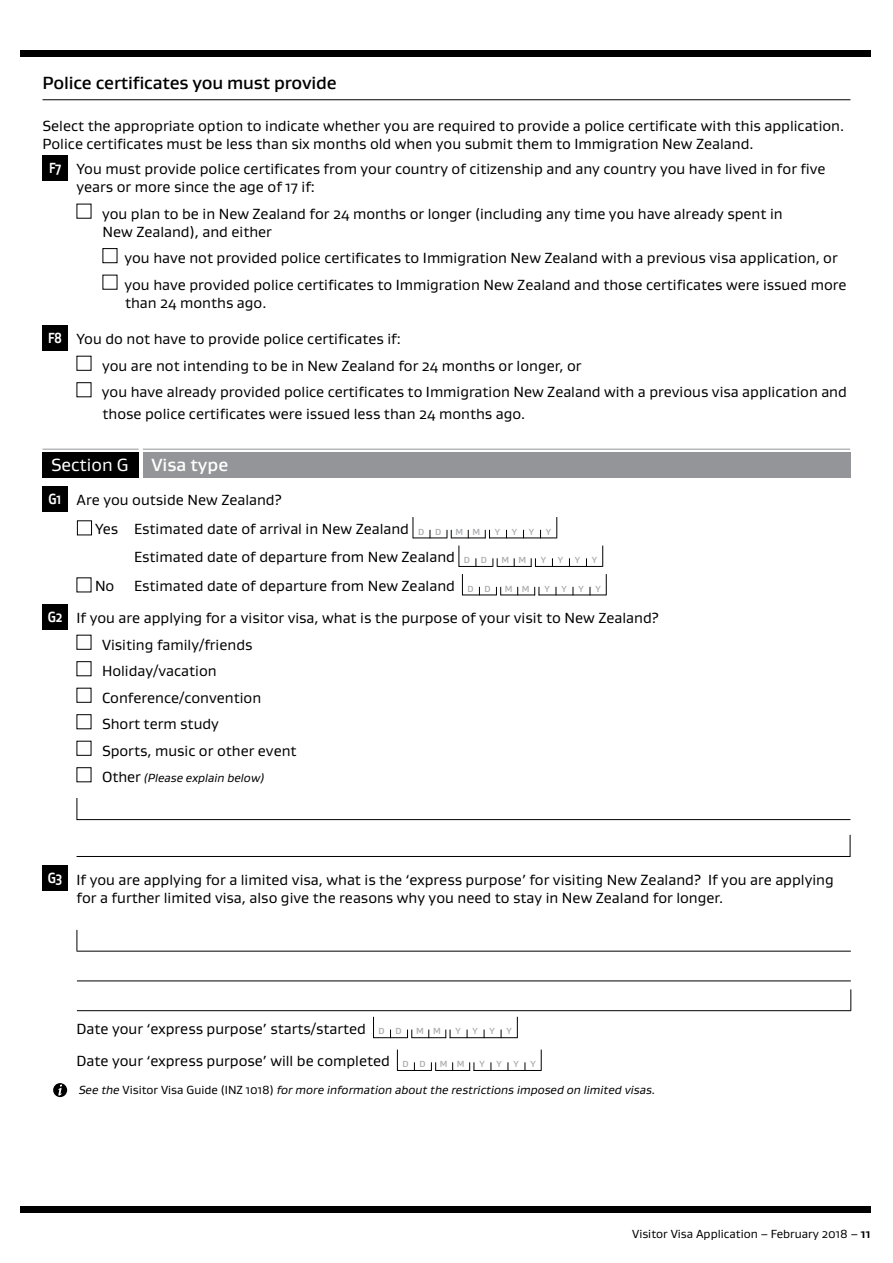
<style>
.page{position:relative;width:893px;height:1263px;background:#fff}
.page>*{position:absolute;margin:0;border:0;box-sizing:border-box;transform-origin:0 0}
.t1{font:500 18px "Gustan";letter-spacing:-.01em;color:#000}
.t2{font:18px "Gustan";color:#fff}
.t3{font:500 18px "Gustan";color:#fff}
.t4{font:15px/26.5px "Gustan";color:#000}
.t5{font:italic 12px "Gustan";color:#000}
.t6{font:12px "Gustan";color:#000}
.t7{font:500 9px "Gustan";color:#a7a9ac}
.s1{font-weight:700;color:#fff}
.s2{font-weight:500;font-size:9px;color:#a7a9ac}
.s3{font-style:normal;font-size:15px}
.s4{font-style:normal}
.s5{font-weight:700}
</style>
<div class="page">
<div style="left:20px;top:50px;width:850px;height:7px;background:#000"></div>
<div style="left:20px;top:1206px;width:850px;height:7px;background:#000"></div>
<hr style="left:43px;top:99px;width:807px;height:1px;background:#000">
<div style="left:43px;top:155px;width:25px;height:25px;background:#000"></div>
<div style="left:103px;top:248px;width:14px;height:15px;border:1px solid #000"></div>
<div style="left:43px;top:325px;width:25px;height:25px;background:#000"></div>
<div style="left:77px;top:356px;width:14px;height:15px;border:1px solid #000"></div>
<div style="left:77px;top:382px;width:14px;height:15px;border:1px solid #000"></div>
<div style="left:43px;top:452px;width:96px;height:25px;background:#000"></div>
<hr style="left:43px;top:449px;width:96px;height:1px;background:#939598">
<div style="left:143px;top:452px;width:707px;height:25px;background:#939598"></div>
<hr style="left:143px;top:449px;width:707px;height:1px;background:#939598">
<div style="left:43px;top:486px;width:25px;height:25px;background:#000"></div>
<div style="left:77px;top:520px;width:15px;height:15px;border:1px solid #000"></div>
<svg style="left:413px;top:517px;width:1px;height:20px"></svg>
<svg style="left:556px;top:517px;width:1px;height:20px"></svg>
<svg style="left:447px;top:530px;width:5px;height:8px"></svg>
<svg style="left:485px;top:530px;width:5px;height:7px"></svg>
<hr style="left:413px;top:537px;width:34px;height:1px;background:#000">
<hr style="left:451px;top:537px;width:35px;height:1px;background:#000">
<hr style="left:489px;top:537px;width:68px;height:1px;background:#000">
<svg style="left:458px;top:545px;width:1px;height:22px"></svg>
<svg style="left:602px;top:545px;width:1px;height:21px"></svg>
<svg style="left:493px;top:558px;width:5px;height:9px"></svg>
<svg style="left:531px;top:558px;width:5px;height:8px"></svg>
<hr style="left:459px;top:566px;width:34px;height:1px;background:#000">
<hr style="left:497px;top:566px;width:35px;height:1px;background:#000">
<hr style="left:535px;top:566px;width:68px;height:1px;background:#000">
<svg style="left:462px;top:574px;width:1px;height:21px"></svg>
<svg style="left:606px;top:574px;width:1px;height:21px"></svg>
<svg style="left:496px;top:587px;width:5px;height:8px"></svg>
<svg style="left:534px;top:587px;width:6px;height:8px"></svg>
<hr style="left:462px;top:595px;width:34px;height:1px;background:#000">
<hr style="left:501px;top:595px;width:34px;height:1px;background:#000">
<hr style="left:539px;top:595px;width:67px;height:1px;background:#000">
<div style="left:43px;top:604px;width:25px;height:25px;background:#000"></div>
<div style="left:77px;top:635px;width:14px;height:15px;border:1px solid #000"></div>
<div style="left:77px;top:661px;width:14px;height:15px;border:1px solid #000"></div>
<div style="left:77px;top:688px;width:14px;height:15px;border:1px solid #000"></div>
<div style="left:77px;top:714px;width:14px;height:15px;border:1px solid #000"></div>
<div style="left:77px;top:741px;width:14px;height:15px;border:1px solid #000"></div>
<div style="left:77px;top:767px;width:14px;height:15px;border:1px solid #000"></div>
<svg style="left:76px;top:798px;width:775px;height:22px"></svg>
<svg style="left:76px;top:834px;width:775px;height:23px"></svg>
<div style="left:43px;top:865px;width:25px;height:26px;background:#000"></div>
<svg style="left:77px;top:930px;width:1px;height:21px"></svg>
<hr style="left:77px;top:951px;width:774px;height:1px;background:#000">
<hr style="left:77px;top:980px;width:774px;height:1px;background:#000">
<svg style="left:850px;top:989px;width:1px;height:21px"></svg>
<hr style="left:77px;top:1010px;width:774px;height:1px;background:#000">
<svg style="left:373px;top:1017px;width:1px;height:20px"></svg>
<svg style="left:517px;top:1017px;width:1px;height:21px"></svg>
<svg style="left:407px;top:1029px;width:5px;height:9px"></svg>
<svg style="left:445px;top:1029px;width:6px;height:9px"></svg>
<hr style="left:373px;top:1037px;width:34px;height:1px;background:#000">
<hr style="left:412px;top:1037px;width:34px;height:1px;background:#000">
<hr style="left:450px;top:1037px;width:67px;height:1px;background:#000">
<svg style="left:397px;top:1049px;width:1px;height:21px"></svg>
<svg style="left:541px;top:1049px;width:1px;height:22px"></svg>
<svg style="left:431px;top:1062px;width:5px;height:9px"></svg>
<svg style="left:469px;top:1062px;width:6px;height:9px"></svg>
<hr style="left:397px;top:1070px;width:34px;height:1px;background:#000">
<hr style="left:436px;top:1070px;width:34px;height:1px;background:#000">
<hr style="left:474px;top:1070px;width:67px;height:1px;background:#000">
<div style="left:53px;top:1083px;width:14px;height:14px;background:#000;border-radius:50%"></div>
<svg style="left:58px;top:1084px;width:4px;height:11px"></svg>
<p class="t1" style="left:43px;top:71px;width:296px">Police certificates you must provide</p>
<p class="t4" style="left:43px;top:117px;width:803px;line-height:18px">Select the appropriate option to indicate whether you are required to provide a police certificate with this application.<br>Police certificates must be less than six months old when you submit them to Immigration New Zealand.</p>
<p class="t4" style="left:77px;top:160px;width:751px;line-height:18px;text-indent:-28px"><span class="s1">F7</span> You must provide police certificates from your country of citizenship and any country you have lived in for five years or more since the age of 17 if:</p>
<p class="t4" style="left:102px;top:204px;width:682px;line-height:18px">you plan to be in New Zealand for 24 months or longer (including any time you have already spent in<br>New Zealand), and either</p>
<p class="t4" style="left:124px;top:244px;width:724px">you have not provided police certificates to Immigration New Zealand with a previous visa application, or you have provided police certificates to Immigration New Zealand and those certificates were issued more</p>
<p class="t4" style="left:125px;top:289px;width:143px">than 24 months ago.</p>
<p class="t4" style="left:102px;top:325px;width:746px;text-indent:-54px"><span class="s1">F8</span> You do not have to provide police certificates if:<br>you are not intending to be in New Zealand for 24 months or longer, or<br>you have already provided police certificates to Immigration New Zealand with a previous visa application and</p>
<p class="t4" style="left:103px;top:400px;width:424px">those police certificates were issued less than 24 months ago.</p>
<p class="t2" style="left:51px;top:453px;width:79px">Section G</p>
<p class="t3" style="left:151px;top:453px;width:78px">Visa type</p>
<p class="t4" style="left:95px;top:485px;width:348px;line-height:28.5px;text-indent:-46px"><span class="s1">G1</span> Are you outside New Zealand?<br>Yes Estimated date of arrival in New Zealand <span class="s2">D D</span></p>
<p class="t7" style="left:455px;top:526px;width:26px">M M</p>
<p class="t7" style="left:495px;top:526px;width:7px">Y</p>
<p class="t7" style="left:512px;top:526px;width:7px">Y</p>
<p class="t7" style="left:529px;top:526px;width:7px">Y</p>
<p class="t7" style="left:546px;top:526px;width:7px">Y</p>
<p class="t4" style="left:134px;top:543px;width:355px">Estimated date of departure from New Zealand <span class="s2">D D</span></p>
<p class="t7" style="left:501px;top:554px;width:26px">M M</p>
<p class="t7" style="left:541px;top:554px;width:7px">Y</p>
<p class="t7" style="left:558px;top:554px;width:7px">Y</p>
<p class="t7" style="left:575px;top:554px;width:7px">Y</p>
<p class="t7" style="left:592px;top:554px;width:7px">Y</p>
<p class="t4" style="left:95px;top:572px;width:21px">No</p>
<p class="t4" style="left:134px;top:572px;width:358px">Estimated date of departure from New Zealand <span class="s2">D D</span></p>
<p class="t7" style="left:505px;top:583px;width:26px">M M</p>
<p class="t7" style="left:544px;top:583px;width:7px">Y</p>
<p class="t7" style="left:561px;top:583px;width:7px">Y</p>
<p class="t7" style="left:578px;top:583px;width:7px">Y</p>
<p class="t7" style="left:595px;top:583px;width:7px">Y</p>
<p class="t4" style="left:102px;top:604px;width:558px;text-indent:-54px"><span class="s1">G2</span> If you are applying for a visitor visa, what is the purpose of your visit to New Zealand?<br>Visiting family/friends<br>Holiday/vacation<br>Conference/convention<br>Short term study<br>Sports, music or other event</p>
<p class="t5" style="left:102px;top:770px;width:164px"><span class="s3">Other</span> (Please explain below)</p>
<p class="t4" style="left:77px;top:870px;width:759px;line-height:18px;text-indent:-29px"><span class="s1">G3</span> If you are applying for a limited visa, what is the ‘express purpose’ for visiting New Zealand? If you are applying for a further limited visa, also give the reasons why you need to stay in New Zealand for longer.</p>
<p class="t4" style="left:77px;top:1015px;width:291px">Date your ‘express purpose’ starts/started</p>
<p class="t7" style="left:379px;top:1025px;width:25px">D D</p>
<p class="t7" style="left:416px;top:1025px;width:26px">M M</p>
<p class="t7" style="left:455px;top:1025px;width:7px">Y</p>
<p class="t7" style="left:472px;top:1025px;width:7px">Y</p>
<p class="t7" style="left:489px;top:1025px;width:7px">Y</p>
<p class="t7" style="left:506px;top:1025px;width:7px">Y</p>
<p class="t4" style="left:77px;top:1047px;width:351px">Date your ‘express purpose’ will be completed <span class="s2">D D</span></p>
<p class="t7" style="left:440px;top:1058px;width:26px">M M</p>
<p class="t7" style="left:479px;top:1058px;width:7px">Y</p>
<p class="t7" style="left:496px;top:1058px;width:7px">Y</p>
<p class="t7" style="left:513px;top:1058px;width:7px">Y</p>
<p class="t7" style="left:530px;top:1058px;width:7px">Y</p>
<p class="t5" style="left:79px;top:1082px;width:578px">See the <span class="s4">Visitor Visa Guide (INZ 1018)</span> for more information about the restrictions imposed on limited visas.</p>
<p class="t6" style="left:632px;top:1226px;width:240px">Visitor Visa Application – February 2018 – <span class="s5">11</span></p>
</div>
